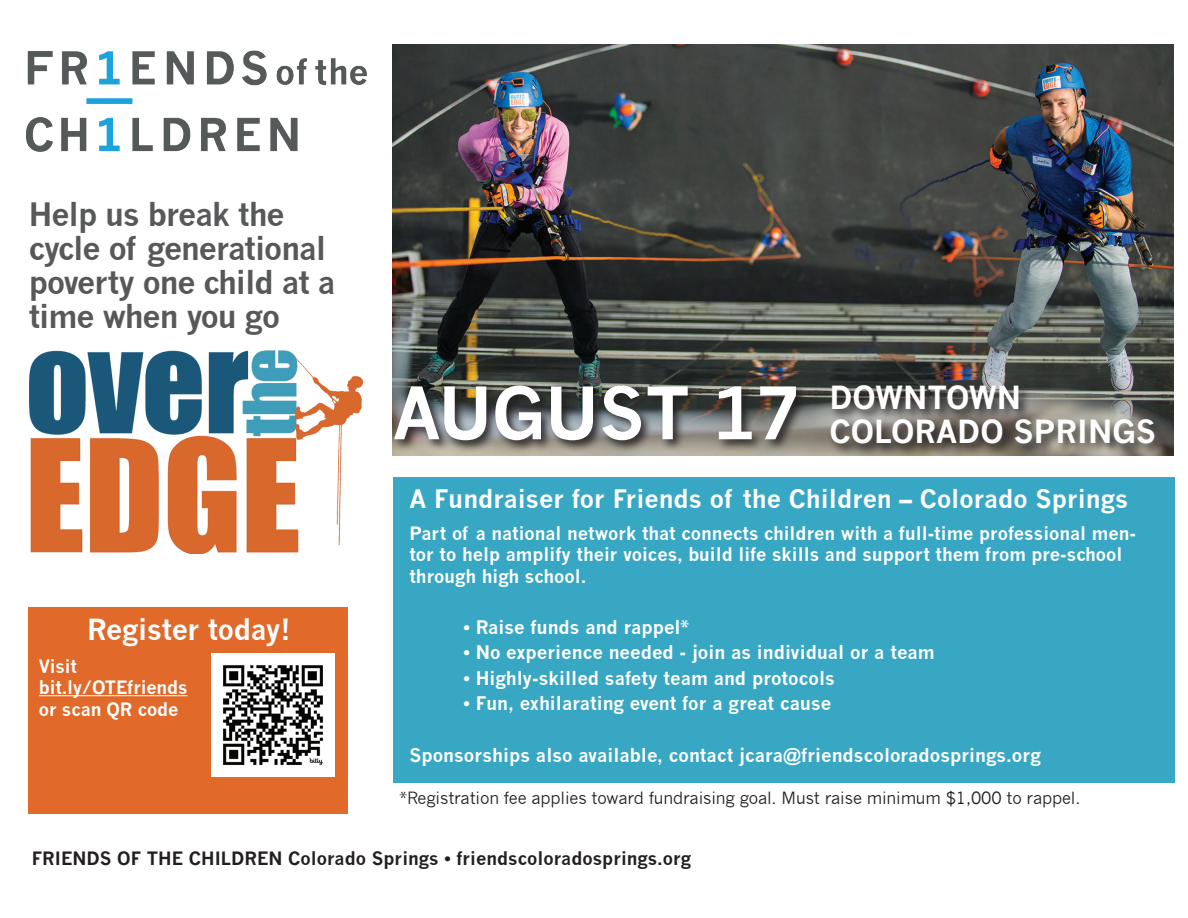
<style>
.page{position:relative;width:1188px;height:918px;background:#fff}
.page>*{position:absolute;margin:0;border:0;box-sizing:border-box;transform-origin:0 0}
.t1{font:700 70.65px "News Gothic";color:#fff}
.t2{font:700 31.5px/34px "News Gothic";letter-spacing:-.03em;color:#57585a}
.t3{font:700 31.2px/33.6px "News Gothic";color:#fff}
.t4{font:700 28.5px "News Gothic";letter-spacing:-.01em;color:#fff}
.t5{font:700 24.9px "News Gothic";color:#fff}
.t6{font:700 18.3px "News Gothic";color:#fff}
.t7{font:700 18px/21.6px "News Gothic";color:#fff}
.t8{font:700 18px "News Gothic";color:#231f20}
.t9{font:16.5px "News Gothic";letter-spacing:-.01em;color:#231f20}
</style>
<div class="page">
<img style="left:393px;top:44px;width:780px;height:411px">
<div style="left:393px;top:477px;width:781px;height:306px;background:#38a7c4"></div>
<div style="left:29px;top:608px;width:319px;height:206px;background:#e1692a"></div>
<hr style="left:39px;top:695px;width:149px;height:1px;background:#fff">
<img style="left:26px;top:50px;width:341px;height:102px">
<img style="left:29px;top:350px;width:335px;height:204px">
<div style="left:392px;top:381px;width:417px;height:72px;background:#231f20;opacity:.91"></div>
<div style="left:828px;top:382px;width:339px;height:74px;background:#231f20;opacity:.91"></div>
<img style="left:212px;top:653px;width:123px;height:123px">
<h2 class="t2" style="left:29px;top:197px;width:308px">Help us break the cycle of generational poverty one child at a time when you go</h2>
<h3 class="t4" style="left:87px;top:612px;width:205px">Register today!</h3>
<p class="t7" style="left:39px;top:655px;width:150px">Visit bit.ly/OTEfriends or scan QR code</p>
<h1 class="t1" style="left:393px;top:370px;width:409px">AUGUST 17</h1>
<h3 class="t3" style="left:829px;top:381px;width:328px">DOWNTOWN<br>COLORADO SPRINGS</h3>
<h3 class="t5" style="left:409px;top:483px;width:720px">A Fundraiser for Friends of the Children – Colorado Springs</h3>
<p class="t7" style="left:409px;top:522px;width:728px">Part of a national network that connects children with a full-time professional men&shy;tor to help amplify their voices, build life skills and support them from pre-school through high school.</p>
<p class="t6" style="left:463px;top:616px;width:227px">• Raise funds and rappel*</p>
<p class="t6" style="left:463px;top:642px;width:473px">• No experience needed - join as individual or a team</p>
<p class="t6" style="left:463px;top:667px;width:373px">• Highly-skilled safety team and protocols</p>
<p class="t6" style="left:463px;top:693px;width:369px">• Fun, exhilarating event for a great cause</p>
<p class="t6" style="left:409px;top:744px;width:633px">Sponsorships also available, contact jcara@friendscoloradosprings.org</p>
<p class="t9" style="left:400px;top:788px;width:682px">*Registration fee applies toward fundraising goal. Must raise minimum $1,000 to rappel.</p>
<p class="t8" style="left:32px;top:847px;width:661px">FRIENDS OF THE CHILDREN Colorado Springs • friendscoloradosprings.org</p>
</div>
